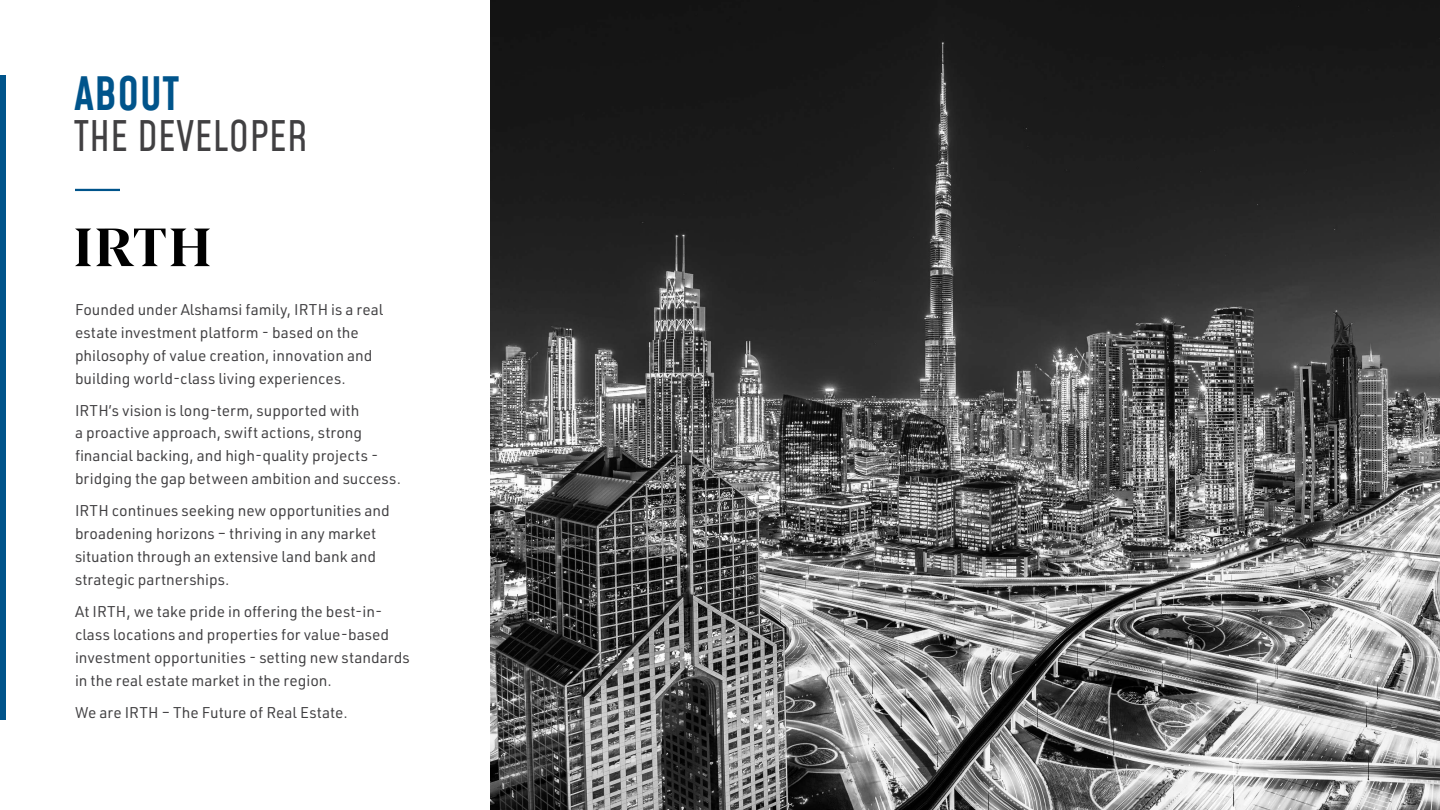
<style>
.page{position:relative;width:1440px;height:810px;background:#fff}
.page>*{position:absolute;margin:0;border:0;box-sizing:border-box;transform-origin:0 0}
.t1{font:500 45px "Mohave";color:#00548b}
.t2{font:41.25px "Mohave";color:#414042}
.t3{font:15.3px/23px "URWDIN";color:#414042}
</style>
<div class="page">
<svg style="left:75px;top:229px;width:135px;height:37px"></svg>
<div style="left:0;top:75px;width:6px;height:645px;background:#00548b"></div>
<hr style="left:75px;top:189px;width:45px;height:2px;background:#00548b">
<img style="left:490px;top:0;width:950px;height:810px">
<h1 class="t1" style="left:74px;top:66px;width:107px">ABOUT</h1>
<h2 class="t2" style="left:74px;top:111px;width:236px">THE DEVELOPER</h2>
<p class="t3" style="left:75px;top:297px;width:310px">Founded under Alshamsi family, IRTH is a real estate investment platform - based on the philosophy of value creation, innovation and building world-class living experiences.</p>
<p class="t3" style="left:75px;top:398px;width:328px">IRTH’s vision is long-term, supported with<br>a proactive approach, swift actions, strong financial backing, and high-quality projects - bridging the gap between ambition and success.</p>
<p class="t3" style="left:75px;top:499px;width:316px">IRTH continues seeking new opportunities and broadening horizons – thriving in any market situation through an extensive land bank and strategic partnerships.</p>
<p class="t3" style="left:75px;top:600px;width:336px">At IRTH, we take pride in offering the best-in&shy;class locations and properties for value-based investment opportunities - setting new standards in the real estate market in the region.</p>
<p class="t3" style="left:75px;top:701px;width:274px">We are IRTH – The Future of Real Estate.</p>
</div>
